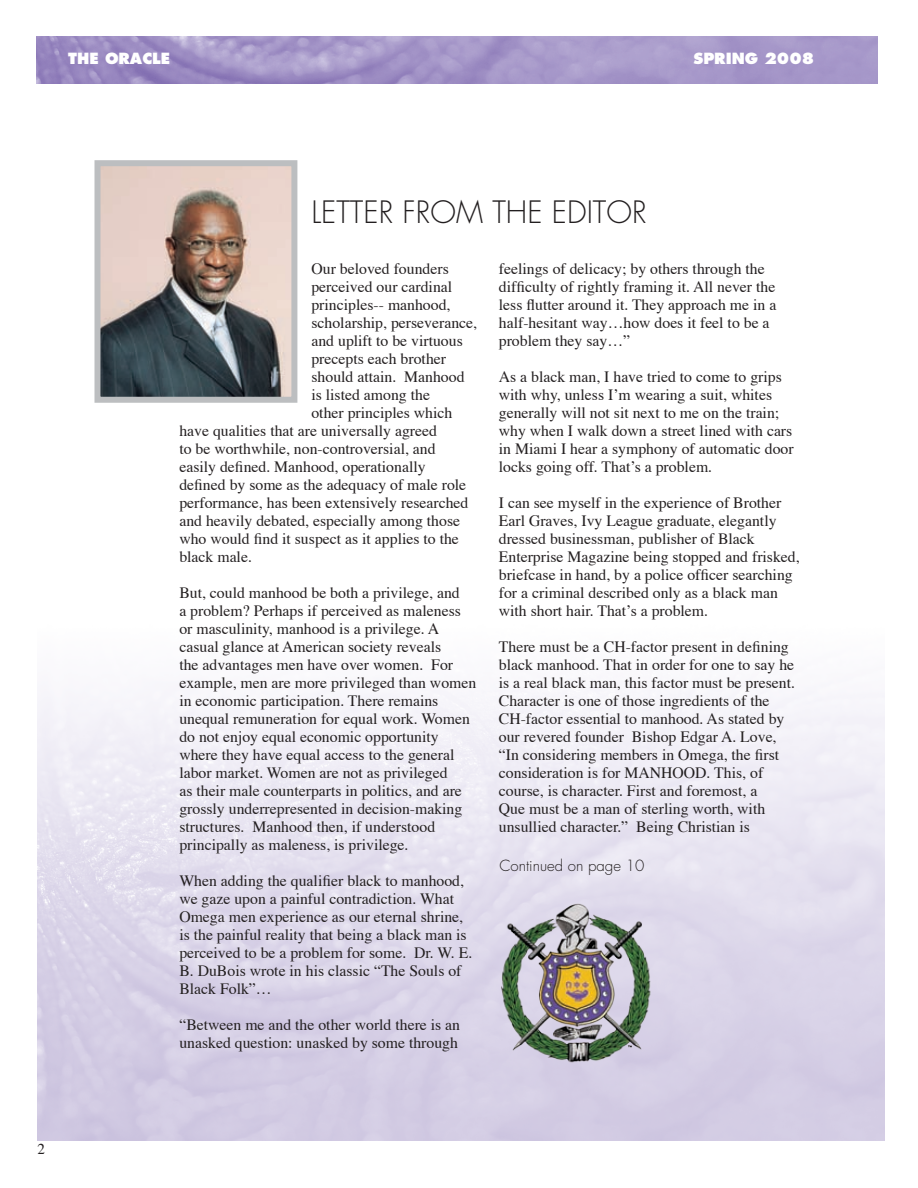
<style>
.page{position:relative;width:918px;height:1188px;background:#fff}
.page>*{position:absolute;margin:0;border:0;box-sizing:border-box;transform-origin:0 0}
.t1{font:300 30px "Futura";color:#231f20}
.t2{font:15.75px/18px "Times";color:#231f20}
.t3{font:800 15px "Futura";color:#fff}
.t4{font:300 15px "Futura";color:#231f20}
.t5{font:15px "Times";color:#231f20}
</style>
<div class="page">
<img style="left:36px;top:36px;width:842px;height:47px">
<img style="left:101px;top:167px;width:189px;height:229px">
<div style="left:94px;top:160px;width:203px;height:243px;border:6px solid #bcbec0"></div>
<img style="left:488px;top:895px;width:179px;height:187px">
<p class="t3" style="left:68px;top:50px;width:50px">THE ORAC</p>
<p class="t3" style="left:152px;top:50px;width:18px">LE</p>
<p class="t3" style="left:693px;top:50px;width:52px">SPRING</p>
<p class="t3" style="left:764px;top:50px;width:51px">2008</p>
<p class="t5" style="left:38px;top:1135px;width:9px">2</p>
<h1 class="t1" style="left:311px;top:193px;width:337px">LETTER FROM THE EDITOR</h1>
<p class="t2" style="left:311px;top:258px;width:139px">Our beloved founders</p>
<p class="t2" style="left:311px;top:276px;width:142px">perceived our cardinal</p>
<p class="t2" style="left:311px;top:294px;width:141px">principles-- manhood,</p>
<p class="t2" style="left:311px;top:312px;width:167px">scholarship, perseverance,</p>
<p class="t2" style="left:311px;top:330px;width:153px">and uplift to be virtuous</p>
<p class="t2" style="left:311px;top:348px;width:136px">precepts each brother</p>
<p class="t2" style="left:311px;top:366px;width:155px">should attain. Manhood</p>
<p class="t2" style="left:311px;top:384px;width:120px">is listed among the</p>
<p class="t2" style="left:311px;top:402px;width:142px">other principles which</p>
<p class="t2" style="left:179px;top:420px;width:259px">have qualities that are universally agreed</p>
<p class="t2" style="left:179px;top:438px;width:258px">to be worthwhile, non-controversial, and</p>
<p class="t2" style="left:179px;top:456px;width:248px">easily defined. Manhood, operationally</p>
<p class="t2" style="left:179px;top:474px;width:288px">defined by some as the adequacy of male role</p>
<p class="t2" style="left:179px;top:492px;width:291px">performance, has been extensively researched</p>
<p class="t2" style="left:179px;top:510px;width:282px">and heavily debated, especially among those</p>
<p class="t2" style="left:179px;top:528px;width:281px">who would find it suspect as it applies to the</p>
<p class="t2" style="left:179px;top:546px;width:74px">black male.</p>
<p class="t2" style="left:179px;top:582px;width:298px">But, could manhood be both a privilege, and<br>a problem? Perhaps if perceived as maleness or masculinity, manhood is a privilege. A casual glance at American society reveals<br>the advantages men have over women. For example, men are more privileged than women in economic participation. There remains unequal remuneration for equal work. Women do not enjoy equal economic opportunity where they have equal access to the general labor market. Women are not as privileged<br>as their male counterparts in politics, and are grossly underrepresented in decision-making structures. Manhood then, if understood principally as maleness, is privilege.</p>
<p class="t2" style="left:179px;top:870px;width:295px">When adding the qualifier black to manhood, we gaze upon a painful contradiction. What Omega men experience as our eternal shrine, is the painful reality that being a black man is perceived to be a problem for some. Dr. W. E.<br>B. DuBois wrote in his classic “The Souls of Black Folk”…</p>
<p class="t2" style="left:179px;top:1014px;width:282px">“Between me and the other world there is an unasked question: unasked by some through</p>
<p class="t2" style="left:499px;top:258px;width:279px">feelings of delicacy; by others through the difficulty of rightly framing it. All never the less flutter around it. They approach me in a half-hesitant way…how does it feel to be a problem they say…”</p>
<p class="t2" style="left:499px;top:366px;width:296px">As a black man, I have tried to come to grips with why, unless I’m wearing a suit, whites generally will not sit next to me on the train; why when I walk down a street lined with cars in Miami I hear a symphony of automatic door locks going off. That’s a problem.</p>
<p class="t2" style="left:499px;top:492px;width:302px">I can see myself in the experience of Brother Earl Graves, Ivy League graduate, elegantly dressed businessman, publisher of Black Enterprise Magazine being stopped and frisked, briefcase in hand, by a police officer searching for a criminal described only as a black man with short hair. That’s a problem.</p>
<p class="t2" style="left:499px;top:636px;width:298px">There must be a CH-factor present in defining black manhood. That in order for one to say he is a real black man, this factor must be present.<br>Character is one of those ingredients of the CH-factor essential to manhood. As stated by our revered founder Bishop Edgar A. Love, “In considering members in Omega, the first consideration is for MANHOOD. This, of course, is character. First and foremost, a<br>Que must be a man of sterling worth, with unsullied character.” Being Christian is</p>
<p class="t4" style="left:500px;top:856px;width:146px">CONTINUED ON PAGE 10</p>
</div>
